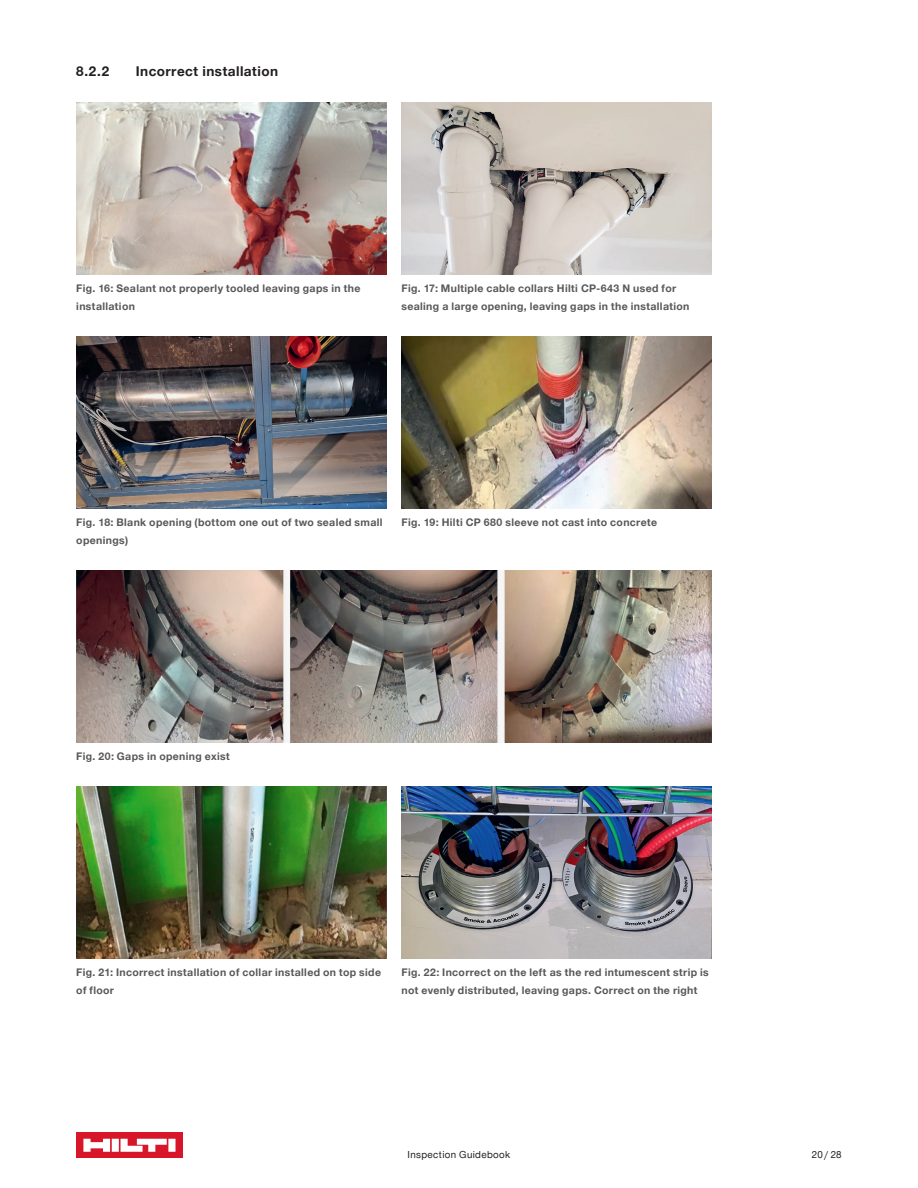
<style>
.page{position:relative;width:918px;height:1188px;background:#fff}
.page>*{position:absolute;margin:0;border:0;box-sizing:border-box;transform-origin:0 0}
.t1{font:700 13.5px "Hilti";letter-spacing:.035em;color:#231f20}
.Caption_-_7__bold{font:700 10.5px/18px "Hilti";letter-spacing:.03em;color:#57585a}
.t2{font:9.75px "Hilti";letter-spacing:.035em;color:#231f20}
</style>
<div class="page">
<div style="left:76px;top:1133px;width:107px;height:25px;background:#d71729"></div>
<svg style="left:83px;top:1139px;width:93px;height:13px"></svg>
<img style="left:76px;top:103px;width:311px;height:171px">
<img style="left:401px;top:103px;width:311px;height:171px">
<img style="left:76px;top:337px;width:311px;height:171px">
<img style="left:401px;top:337px;width:311px;height:171px">
<img style="left:76px;top:571px;width:636px;height:171px">
<img style="left:76px;top:787px;width:311px;height:171px">
<img style="left:401px;top:787px;width:311px;height:171px">
<p class="t1" style="left:76px;top:64px;width:35px">8.2.2</p>
<p class="t1" style="left:136px;top:64px;width:144px">Incorrect installation</p>
<p class="Caption_-_7__bold" style="left:76px;top:280px;width:286px">Fig. 16: Sealant not properly tooled leaving gaps in the installation</p>
<p class="Caption_-_7__bold" style="left:402px;top:280px;width:289px">Fig. 17: Multiple cable collars Hilti CP-643 N used for sealing a large opening, leaving gaps in the installation</p>
<p class="Caption_-_7__bold" style="left:76px;top:514px;width:308px">Fig. 18: Blank opening (bottom one out of two sealed small openings)</p>
<p class="Caption_-_7__bold" style="left:402px;top:514px;width:257px">Fig. 19: Hilti CP 680 sleeve not cast into concrete</p>
<p class="Caption_-_7__bold" style="left:76px;top:748px;width:155px">Fig. 20: Gaps in opening exist</p>
<p class="Caption_-_7__bold" style="left:76px;top:964px;width:306px">Fig. 21: Incorrect installation of collar installed on top side of floor</p>
<p class="Caption_-_7__bold" style="left:402px;top:964px;width:309px">Fig. 22: Incorrect on the left as the red intumescent strip is not evenly distributed, leaving gaps. Correct on the right</p>
<p class="t2" style="left:408px;top:1149px;width:104px">Inspection Guidebook</p>
<p class="t2" style="left:812px;top:1149px;width:31px">20 / 28</p>
</div>
